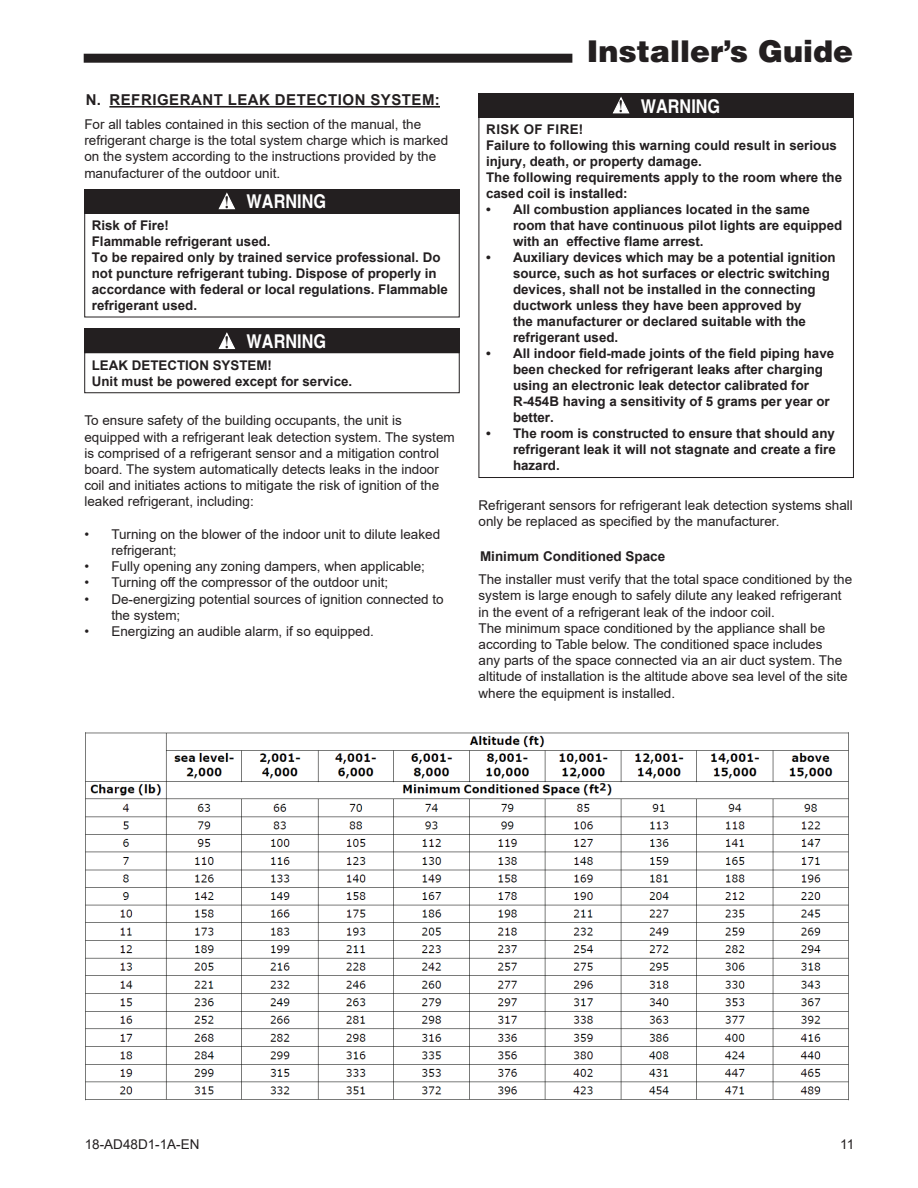
<style>
.page{position:relative;width:918px;height:1188px;background:#fff}
.page>*{position:absolute;margin:0;border:0;box-sizing:border-box;transform-origin:0 0}
.t1{font:900 30px "Helvetica";color:#231f20}
.t2{font:700 19.05px "Helvetica";color:#fff;scale:.86 1}
.t3{font:700 15px "Arial";letter-spacing:.035em;color:#231f20}
.t4{font:13.5px/16.2px "Arial";color:#231f20}
.t5{font:700 13.5px "Arial";color:#231f20}
.t6{font:700 13.35px/16px "Arial";color:#231f20}
.s1{font-family:"Century Schoolbook";font-size:16.35px;color:#231f20}
</style>
<div class="page">
<div style="left:84px;top:54px;width:488px;height:9px;background:#231f20"></div>
<hr style="left:109px;top:106px;width:331px;height:2px;background:#231f20">
<div style="left:84px;top:189px;width:376px;height:24px;background:#231f20"></div>
<svg style="left:218px;top:192px;width:18px;height:18px"></svg>
<div style="left:84px;top:213px;width:376px;height:104px;border:1px solid #231f20"></div>
<div style="left:84px;top:329px;width:376px;height:24px;background:#231f20"></div>
<svg style="left:218px;top:332px;width:18px;height:17px"></svg>
<div style="left:84px;top:352px;width:376px;height:41px;border:1px solid #231f20"></div>
<div style="left:479px;top:93px;width:375px;height:24px;background:#231f20"></div>
<svg style="left:612px;top:96px;width:18px;height:18px"></svg>
<div style="left:479px;top:117px;width:375px;height:361px;border:1px solid #231f20"></div>
<img style="left:85px;top:732px;width:764px;height:369px">
<p class="t3" style="left:86px;top:89px;width:356px">N. REFRIGERANT LEAK DETECTION SYSTEM:</p>
<p class="t4" style="left:84px;top:116px;width:365px">For all tables contained in this section of the manual, the refrigerant charge is the total system charge which is marked on the system according to the instructions provided by the manufacturer of the outdoor unit.</p>
<h2 class="t2" style="left:225px;top:190px;width:119px"><span class="s1">!</span> WARNING</h2>
<p class="t6" style="left:92px;top:217px;width:358px">Risk of Fire!<br>Flammable refrigerant used.<br>To be repaired only by trained service professional. Do not puncture refrigerant tubing. Dispose of properly in accordance with federal or local regulations. Flammable refrigerant used.</p>
<h2 class="t2" style="left:225px;top:330px;width:119px"><span class="s1">!</span> WARNING</h2>
<p class="t6" style="left:92px;top:357px;width:262px">LEAK DETECTION SYSTEM!<br>Unit must be powered except for service.</p>
<p class="t4" style="left:84px;top:412px;width:372px">To ensure safety of the building occupants, the unit is equipped with a refrigerant leak detection system. The system is comprised of a refrigerant sensor and a mitigation control board. The system automatically detects leaks in the indoor coil and initiates actions to mitigate the risk of ignition of the leaked refrigerant, including:</p>
<p class="t4" style="left:111px;top:526px;width:330px;text-indent:-27px">• Turning on the blower of the indoor unit to dilute leaked refrigerant;</p>
<p class="t4" style="left:84px;top:558px;width:342px">• Fully opening any zoning dampers, when applicable;</p>
<p class="t4" style="left:84px;top:574px;width:305px">• Turning off the compressor of the outdoor unit;</p>
<p class="t4" style="left:111px;top:591px;width:334px;text-indent:-27px">• De-energizing potential sources of ignition connected to the system;</p>
<p class="t4" style="left:84px;top:623px;width:291px">• Energizing an audible alarm, if so equipped.</p>
<h1 class="t1" style="left:587px;top:32px;width:268px">Installer’s Guide</h1>
<h2 class="t2" style="left:619px;top:94px;width:119px"><span class="s1">!</span> WARNING</h2>
<p class="t6" style="left:486px;top:121px;width:358px">RISK OF FIRE!<br>Failure to following this warning could result in serious injury, death, or property damage.<br>The following requirements apply to the room where the cased coil is installed:</p>
<p class="t6" style="left:513px;top:202px;width:331px;text-indent:-27px">• All combustion appliances located in the same room that have continuous pilot lights are equipped with an effective flame arrest.</p>
<p class="t6" style="left:513px;top:250px;width:324px;text-indent:-27px">• Auxiliary devices which may be a potential ignition source, such as hot surfaces or electric switching devices, shall not be installed in the connecting ductwork unless they have been approved by<br>the manufacturer or declared suitable with the refrigerant used.</p>
<p class="t6" style="left:513px;top:346px;width:323px;text-indent:-27px">• All indoor field-made joints of the field piping have been checked for refrigerant leaks after charging using an electronic leak detector calibrated for R-454B having a sensitivity of 5 grams per year or better.</p>
<p class="t6" style="left:513px;top:426px;width:324px;text-align:justify;text-indent:-27px">• The room is constructed to ensure that should any refrigerant leak it will not stagnate and create a fire hazard.</p>
<p class="t4" style="left:479px;top:497px;width:376px">Refrigerant sensors for refrigerant leak detection systems shall only be replaced as specified by the manufacturer.</p>
<p class="t5" style="left:480px;top:546px;width:187px">Minimum Conditioned Space</p>
<p class="t4" style="left:479px;top:571px;width:375px">The installer must verify that the total space conditioned by the system is large enough to safely dilute any leaked refrigerant in the event of a refrigerant leak of the indoor coil.<br>The minimum space conditioned by the appliance shall be according to Table below. The conditioned space includes<br>any parts of the space connected via an air duct system. The altitude of installation is the altitude above sea level of the site where the equipment is installed.</p>
<p class="t4" style="left:85px;top:1136px;width:116px">18-AD48D1-1A-EN</p>
<p class="t4" style="left:840px;top:1136px;width:16px">11</p>
</div>
